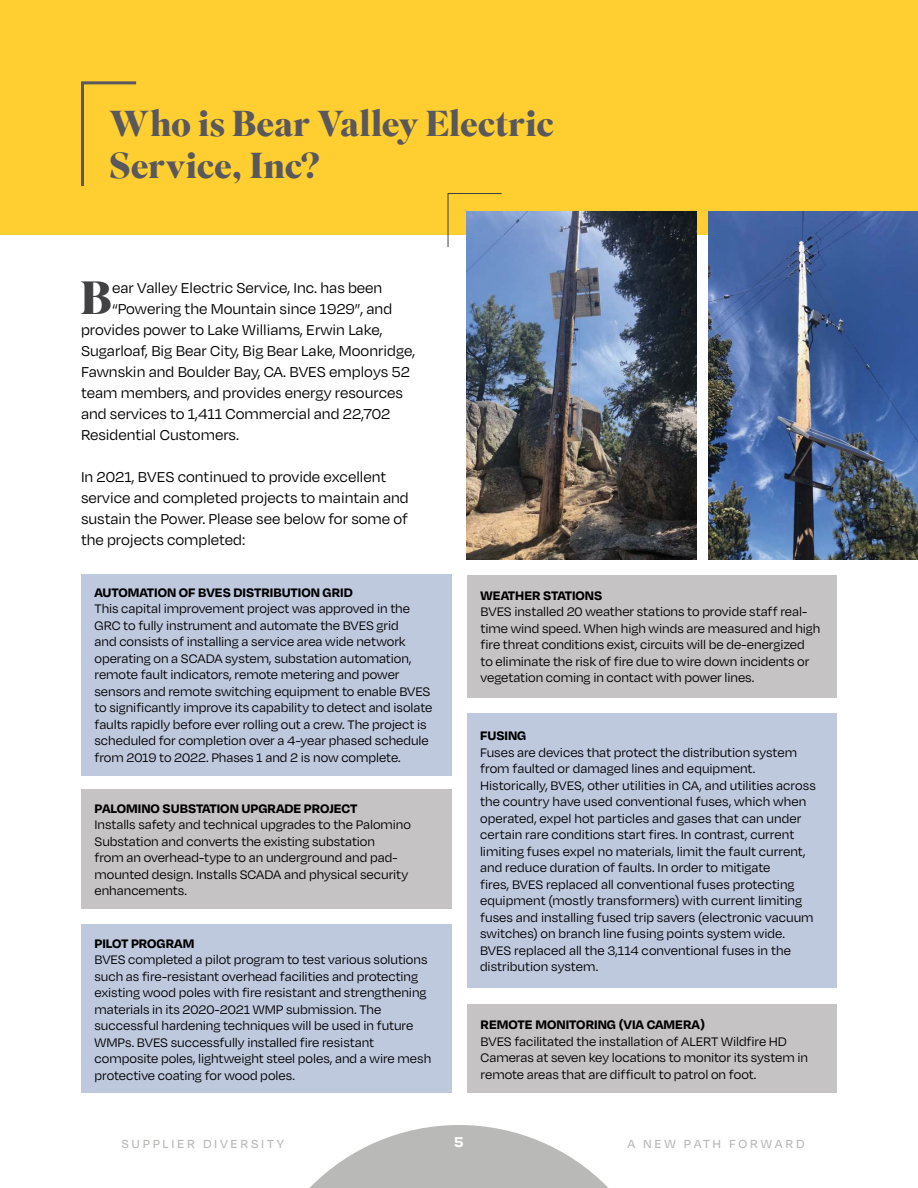
<style>
.page{position:relative;width:918px;height:1188px;background:#fff}
.page>*{position:absolute;margin:0;border:0;box-sizing:border-box;transform-origin:0 0}
.t1{font:700 46.5px "Superior Title";color:#414042}
.t2{font:700 36px/42px "Superior Title";color:#59585d}
.t3{font:16.5px/21px "Degular";color:#000}
.t4{font:700 16.5px "Degular";color:#fff}
.t5{font:14.25px/16.5px "Degular";letter-spacing:-.005em;color:#000}
.t6{font:700 14.25px "Degular";color:#000}
.t7{font:500 13.5px "Degular";letter-spacing:.2em;color:#b9b9b7}
</style>
<div class="page">
<svg style="left:310px;top:1125px;width:298px;height:63px"></svg>
<div style="left:0;top:0;width:918px;height:234px;background:#ffce31"></div>
<svg style="left:81px;top:81px;width:56px;height:105px"></svg>
<div style="left:467px;top:714px;width:369px;height:274px;background:#bfc9de"></div>
<div style="left:81px;top:574px;width:371px;height:201px;background:#bfc9de"></div>
<div style="left:467px;top:1005px;width:370px;height:88px;background:#c6c3c5"></div>
<div style="left:81px;top:790px;width:371px;height:119px;background:#c6c3c5"></div>
<div style="left:81px;top:925px;width:371px;height:168px;background:#bfc9de"></div>
<div style="left:467px;top:575px;width:370px;height:122px;background:#c6c3c5"></div>
<img style="left:466px;top:211px;width:230px;height:349px">
<img style="left:708px;top:211px;width:210px;height:349px">
<svg style="left:447px;top:193px;width:55px;height:55px"></svg>
<h2 class="t2" style="left:109px;top:105px;width:447px">Who is Bear Valley Electric<br>Service, Inc?</h2>
<h1 class="t1" style="left:80px;top:269px;width:34px">B</h1>
<p class="t3" style="left:112px;top:277px;width:272px">ear Valley Electric Service, Inc. has been</p>
<p class="t3" style="left:112px;top:298px;width:282px">“Powering the Mountain since 1929”, and</p>
<p class="t3" style="left:81px;top:319px;width:303px">provides power to Lake Williams, Erwin Lake,</p>
<p class="t3" style="left:81px;top:340px;width:336px">Sugarloaf, Big Bear City, Big Bear Lake, Moonridge,</p>
<p class="t3" style="left:81px;top:361px;width:331px">Fawnskin and Boulder Bay, CA. BVES employs 52</p>
<p class="t3" style="left:81px;top:382px;width:323px">team members, and provides energy resources</p>
<p class="t3" style="left:81px;top:403px;width:311px">and services to 1,411 Commercial and 22,702</p>
<p class="t3" style="left:81px;top:424px;width:160px">Residential Customers.</p>
<p class="t3" style="left:81px;top:466px;width:329px">In 2021, BVES continued to provide excellent service and completed projects to maintain and sustain the Power. Please see below for some of the projects completed:</p>
<p class="t6" style="left:94px;top:583px;width:260px">AUTOMATION OF BVES DISTRIBUTION GRID</p>
<p class="t5" style="left:94px;top:600px;width:339px">This capital improvement project was approved in the GRC to fully instrument and automate the BVES grid<br>and consists of installing a service area wide network operating on a SCADA system, substation automation, remote fault indicators, remote metering and power sensors and remote switching equipment to enable BVES to significantly improve its capability to detect and isolate faults rapidly before ever rolling out a crew. The project is scheduled for completion over a 4-year phased schedule from 2019 to 2022. Phases 1 and 2 is now complete.</p>
<p class="t6" style="left:94px;top:799px;width:265px">PALOMINO SUBSTATION UPGRADE PROJECT</p>
<p class="t5" style="left:94px;top:816px;width:318px">Installs safety and technical upgrades to the Palomino Substation and converts the existing substation<br>from an overhead-type to an underground and pad&shy;mounted design. Installs SCADA and physical security enhancements.</p>
<p class="t6" style="left:94px;top:934px;width:101px">PILOT PROGRAM</p>
<p class="t5" style="left:94px;top:951px;width:338px">BVES completed a pilot program to test various solutions such as fire-resistant overhead facilities and protecting existing wood poles with fire resistant and strengthening materials in its 2020-2021 WMP submission. The successful hardening techniques will be used in future WMPs. BVES successfully installed fire resistant composite poles, lightweight steel poles, and a wire mesh protective coating for wood poles.</p>
<p class="t6" style="left:481px;top:586px;width:123px">WEATHER STATIONS</p>
<p class="t5" style="left:481px;top:603px;width:341px">BVES installed 20 weather stations to provide staff real&shy;time wind speed. When high winds are measured and high fire threat conditions exist, circuits will be de-energized to eliminate the risk of fire due to wire down incidents or vegetation coming in contact with power lines.</p>
<p class="t6" style="left:480px;top:727px;width:48px">FUSING</p>
<p class="t5" style="left:480px;top:743px;width:337px">Fuses are devices that protect the distribution system from faulted or damaged lines and equipment.<br>Historically, BVES, other utilities in CA, and utilities across the country have used conventional fuses, which when operated, expel hot particles and gases that can under certain rare conditions start fires. In contrast, current limiting fuses expel no materials, limit the fault current, and reduce duration of faults. In order to mitigate<br>fires, BVES replaced all conventional fuses protecting equipment (mostly transformers) with current limiting fuses and installing fused trip savers (electronic vacuum switches) on branch line fusing points system wide.<br>BVES replaced all the 3,114 conventional fuses in the distribution system.</p>
<p class="t6" style="left:481px;top:1015px;width:226px">REMOTE MONITORING (VIA CAMERA)</p>
<p class="t5" style="left:481px;top:1032px;width:329px">BVES facilitated the installation of ALERT Wildfire HD<br>Cameras at seven key locations to monitor its system in remote areas that are difficult to patrol on foot.</p>
<p class="t7" style="left:121px;top:1135px;width:164px">SUPPLIER DIVERSITY</p>
<p class="t4" style="left:454px;top:1132px;width:11px">5</p>
<p class="t7" style="left:627px;top:1135px;width:179px">A NEW PATH FORWARD</p>
</div>
